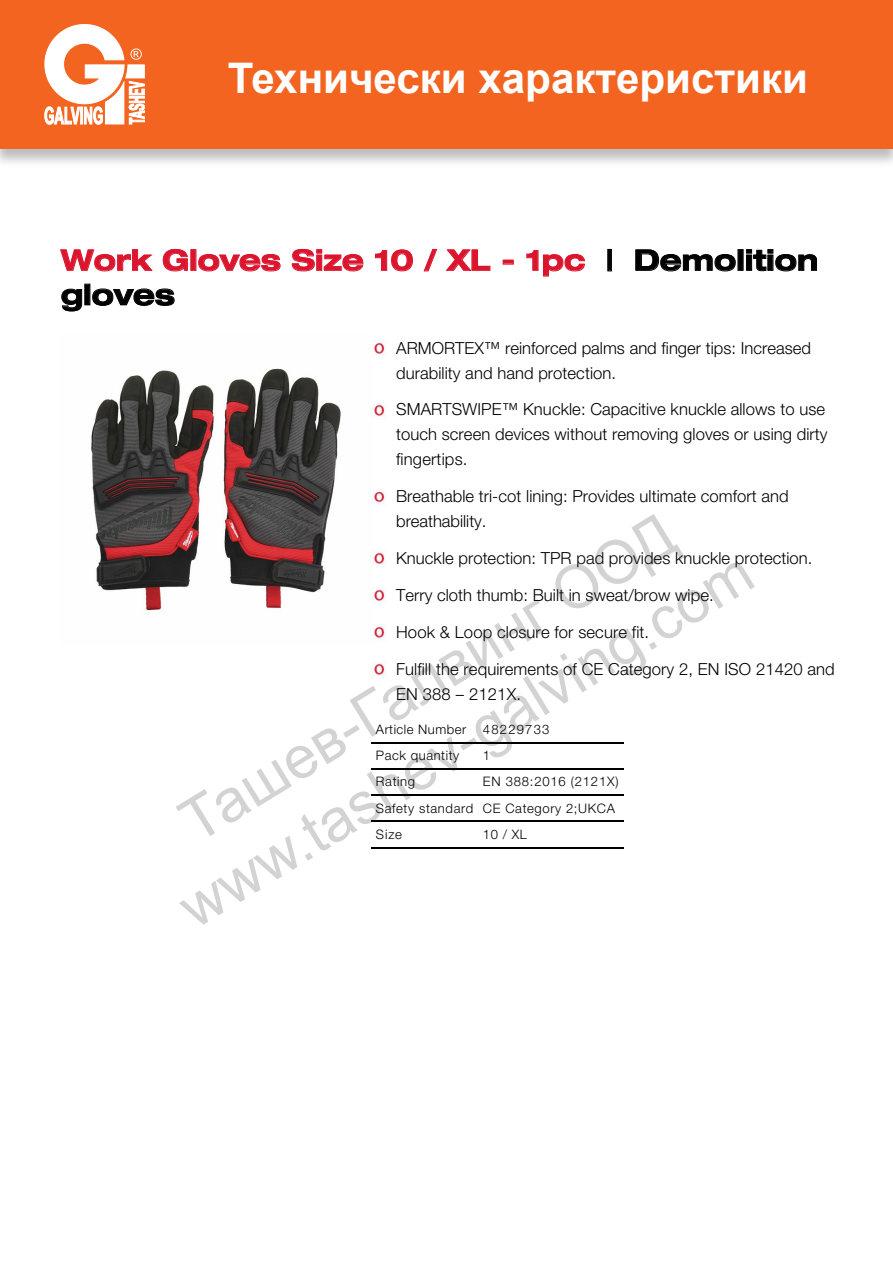
<style>
.page{position:relative;width:893px;height:1263px;background:#fff}
.page>*{position:absolute;margin:0;border:0;box-sizing:border-box;transform-origin:0 0}
.t1{font:60px/71.7px "Arial";color:#231f20;text-align:center}
.t2{font:700 42.15px "Arial";color:#fff}
.t3{font:28.5px/34.5px "f 62 l 8 r 2 1020 de 8 2 r 1 z 2 w 8 papha 6";letter-spacing:.005em;color:#dc152e}
.t4{font:16.65px/24.9px "f 7 b 3 fr 6 h 3 d d 6 k 19 pws 9 t 29 lrbk";letter-spacing:.005em;color:#000}
.t5{font:13.05px/26.1px "f 7 b 3 fr 6 h 3 d d 6 k 19 pws 9 t 29 lrbk";letter-spacing:.05em;color:#000}
.t6{font:13.05px "f 7 b 3 fr 6 h 3 d d 6 k 19 pws 9 t 29 lrbk";letter-spacing:.09em;color:#000}
.s1{color:#000}
</style>
<div class="page">
<svg style="left:60px;top:249px;width:93px;height:23px"></svg>
<svg style="left:163px;top:249px;width:25px;height:23px"></svg>
<svg style="left:198px;top:254px;width:83px;height:18px"></svg>
<svg style="left:292px;top:249px;width:72px;height:23px"></svg>
<svg style="left:375px;top:249px;width:38px;height:23px"></svg>
<svg style="left:423px;top:249px;width:15px;height:23px"></svg>
<svg style="left:446px;top:249px;width:45px;height:22px"></svg>
<div style="left:503px;top:260px;width:11px;height:4px;border:1px solid #dc152e"></div>
<svg style="left:526px;top:250px;width:59px;height:27px"></svg>
<div style="left:607px;top:249px;width:5px;height:22px;border:1px solid #000"></div>
<svg style="left:635px;top:249px;width:101px;height:23px"></svg>
<svg style="left:746px;top:249px;width:71px;height:23px"></svg>
<svg style="left:61px;top:288px;width:21px;height:24px"></svg>
<svg style="left:92px;top:288px;width:83px;height:18px"></svg>
<img style="left:91px;top:368px;width:250px;height:243px">
<img style="left:371px;top:340px;width:16px;height:16px">
<img style="left:371px;top:402px;width:16px;height:16px">
<img style="left:371px;top:489px;width:15px;height:15px">
<img style="left:371px;top:551px;width:16px;height:15px">
<img style="left:371px;top:588px;width:16px;height:15px">
<img style="left:371px;top:625px;width:16px;height:15px">
<img style="left:371px;top:661px;width:16px;height:16px">
<hr style="left:478px;top:847px;width:145px;height:1px;background:#000">
<hr style="left:371px;top:847px;width:107px;height:1px;background:#000">
<hr style="left:478px;top:821px;width:145px;height:1px;background:#000">
<hr style="left:371px;top:821px;width:107px;height:1px;background:#000">
<hr style="left:478px;top:795px;width:145px;height:1px;background:#000">
<hr style="left:371px;top:795px;width:107px;height:1px;background:#000">
<hr style="left:478px;top:768px;width:145px;height:2px;background:#000">
<hr style="left:371px;top:768px;width:107px;height:2px;background:#000">
<hr style="left:478px;top:742px;width:145px;height:2px;background:#000">
<hr style="left:371px;top:742px;width:107px;height:2px;background:#000">
<div style="left:0;top:0;width:893px;height:167px;background:#231f20;opacity:.3"></div>
<div style="left:0;top:0;width:893px;height:149px;background:#f36421"></div>
<svg style="left:45px;top:24px;width:100px;height:100px"></svg>
<p class="t2" style="left:228px;top:48px;width:582px">Технически характеристики</p>
<p class="t3" style="left:61px;top:242px;width:759px">Work Gloves Size 10 / XL - 1pc <span class="s1">| Demolition gloves</span></p>
<p class="t4" style="left:396px;top:335px;width:416px">ARMORTEX™ reinforced palms and finger tips: Increased durability and hand protection.</p>
<p class="t4" style="left:396px;top:397px;width:433px">SMARTSWIPE™ Knuckle: Capacitive knuckle allows to use touch screen devices without removing gloves or using dirty fingertips.</p>
<p class="t4" style="left:396px;top:484px;width:394px">Breathable tri-cot lining: Provides ultimate comfort and breathability.</p>
<p class="t4" style="left:396px;top:546px;width:418px">Knuckle protection: TPR pad provides knuckle protection.</p>
<p class="t4" style="left:396px;top:582px;width:319px">Terry cloth thumb: Built in sweat/brow wipe.</p>
<p class="t4" style="left:396px;top:619px;width:255px">Hook &amp; Loop closure for secure fit.</p>
<p class="t4" style="left:396px;top:656px;width:440px">Fulfill the requirements of CE Category 2, EN ISO 21420 and<br>EN 388 – 2121X.</p>
<p class="t5" style="left:376px;top:716px;width:92px">Article Number</p>
<p class="t6" style="left:483px;top:721px;width:68px">48229733</p>
<p class="t5" style="left:376px;top:742px;width:85px">Pack quantity</p>
<p class="t5" style="left:483px;top:742px;width:9px">1</p>
<p class="t5" style="left:376px;top:769px;width:41px">Rating</p>
<h1 class="t1" style="left:127px;top:817px;width:662px;rotate:-31deg">Ташев-Галвинг ООД www.tashev-galving.com</h1>
<p class="t5" style="left:376px;top:769px;width:244px;text-indent:107px">EN 388:2016 (2121X)<br>Safety standard CE Category 2;UKCA<br>Size</p>
<p class="t5" style="left:483px;top:821px;width:45px">10 / XL</p>
</div>
